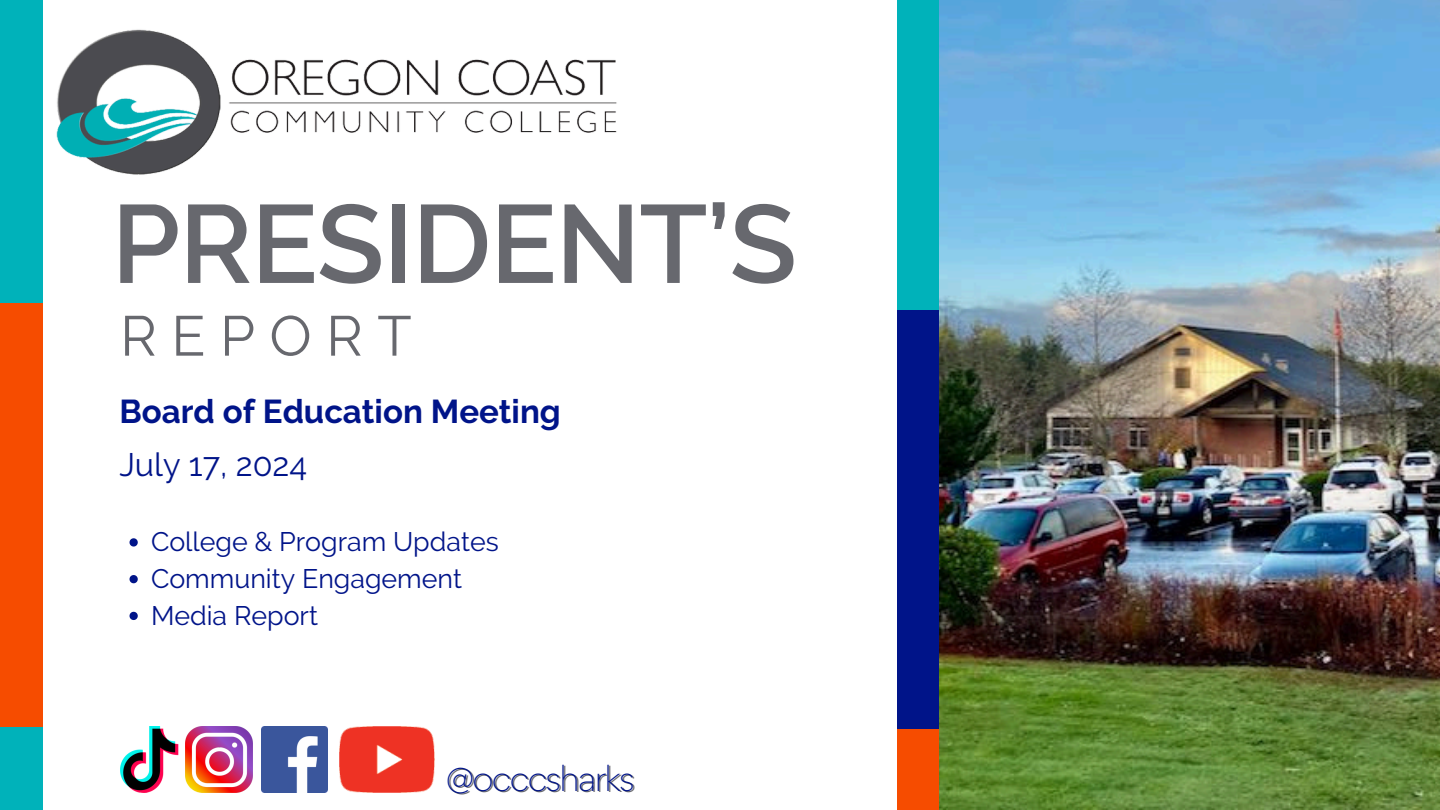
<style>
.page{position:relative;width:1440px;height:810px;background:#fff}
.page>*{position:absolute;margin:0;border:0;box-sizing:border-box;transform-origin:0 0}
.t1{font:600 110.5px "Raleway";letter-spacing:-.01em;color:#67686e}
.t2{font:56.2px "Raleway";letter-spacing:.26em;color:#67686e}
.t3{font:700 33px "Raleway";color:#001489}
.t4{font:32.5px "Raleway";color:#001489}
.t5{font:300 32.2px "Gordita";letter-spacing:-.05em;color:#001489}
.t6{font:26.8px "Raleway";color:#001489}
</style>
<div class="page">
<div style="left:897px;top:0;width:43px;height:311px;background:#00b2ba"></div>
<div style="left:897px;top:729px;width:43px;height:81px;background:#f64c00"></div>
<div style="left:897px;top:311px;width:43px;height:418px;background:#001489"></div>
<img style="left:940px;top:0;width:500px;height:810px">
<div style="left:0;top:0;width:42px;height:810px;background:#00b2ba"></div>
<img style="left:56px;top:29px;width:561px;height:146px">
<img style="left:120px;top:726px;width:132px;height:66px">
<img style="left:262px;top:726px;width:65px;height:66px">
<img style="left:339px;top:726px;width:95px;height:66px">
<div style="left:0;top:303px;width:42px;height:423px;background:#f64c00"></div>
<svg style="left:130px;top:538px;width:8px;height:9px"></svg>
<svg style="left:130px;top:575px;width:8px;height:8px"></svg>
<svg style="left:130px;top:612px;width:8px;height:8px"></svg>
<h1 class="t1" style="left:111px;top:179px;width:687px">PRESIDENT’S</h1>
<h2 class="t2" style="left:120px;top:303px;width:293px">REPORT</h2>
<h3 class="t3" style="left:119px;top:392px;width:443px">Board of Education Meeting</h3>
<h4 class="t4" style="left:119px;top:445px;width:189px">July 17, 2024</h4>
<p class="t6" style="left:151px;top:526px;width:349px">College &amp; Program Updates</p>
<p class="t6" style="left:151px;top:563px;width:313px">Community Engagement</p>
<p class="t6" style="left:151px;top:599px;width:169px">Media Report</p>
<p class="t5" style="left:446px;top:756px;width:190px">@occcsharks</p>
</div>
